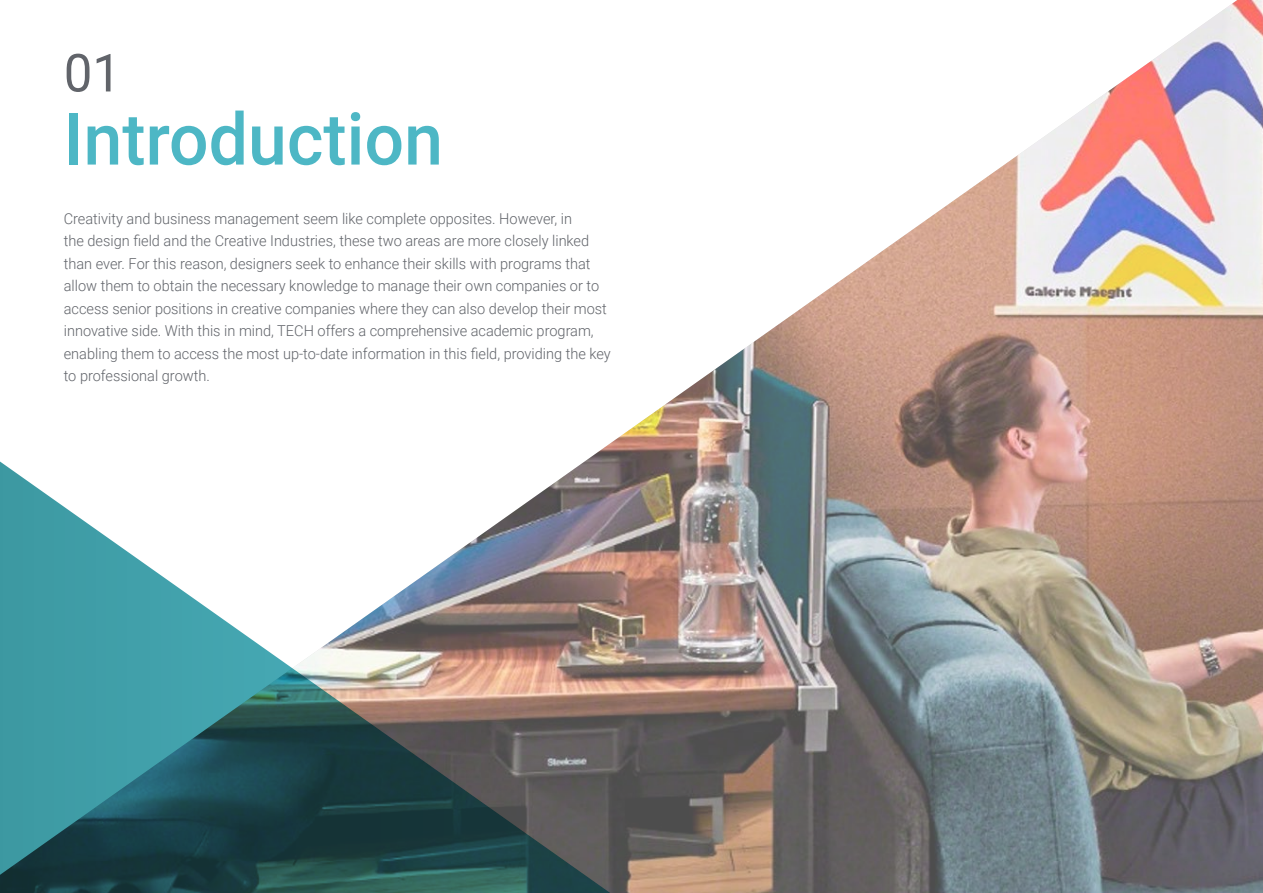
<style>
.page{position:relative;width:1263px;height:893px;background:#fff}
.page>*{position:absolute;margin:0;border:0;box-sizing:border-box;transform-origin:0 0}
.t1{font:500 72px "Roboto";color:#4db7c5}
.t2{font:52.5px "Roboto";color:#61646a}
.t3{font:300 15px/22.5px "Roboto";color:#61646a}
</style>
<div class="page">
<img style="left:606px;top:0;width:657px;height:893px">
<svg style="left:0;top:446px;width:640px;height:447px"></svg>
<h2 class="t2" style="left:64px;top:36px;width:59px">01</h2>
<h1 class="t1" style="left:64px;top:89px;width:381px">Introduction</h1>
<p class="t3" style="left:64px;top:207px;width:548px">Creativity and business management seem like complete opposites. However, in<br>the design field and the Creative Industries, these two areas are more closely linked than ever. For this reason, designers seek to enhance their skills with programs that allow them to obtain the necessary knowledge to manage their own companies or to access senior positions in creative companies where they can also develop their most innovative side. With this in mind, TECH offers a comprehensive academic program, enabling them to access the most up-to-date information in this field, providing the key to professional growth.</p>
</div>
